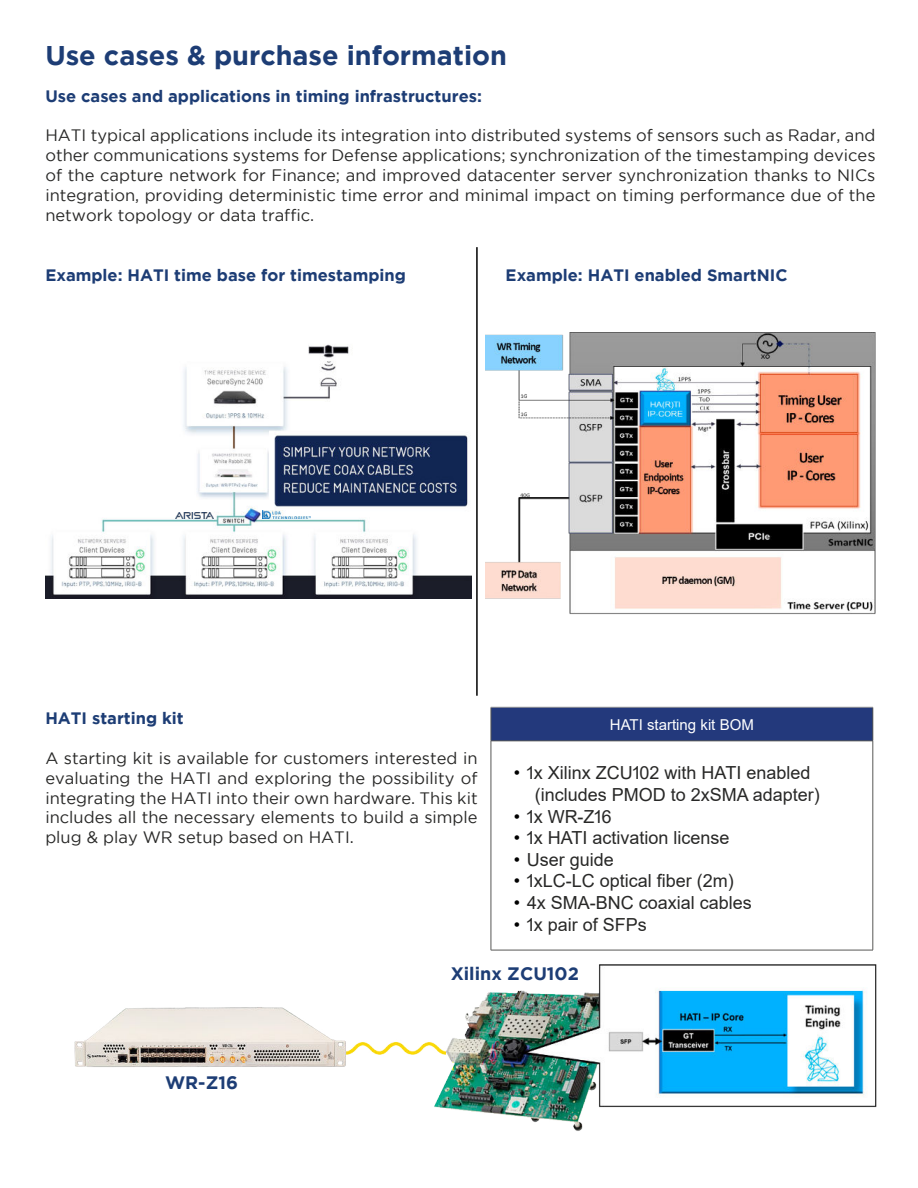
<style>
.page{position:relative;width:918px;height:1188px;background:#fff}
.page>*{position:absolute;margin:0;border:0;box-sizing:border-box;transform-origin:0 0}
.t1{font:700 27px "Gotham";color:#1d3d75}
.t2{font:18px/21.6px "Arial";color:#282827}
.t3{font:700 18px "Gotham";color:#1d3d75}
.t4{font:16.5px/19.8px "Gotham";color:#282827;text-align:justify}
.t5{font:700 16.5px "Gotham";color:#1d3d75}
.t6{font:15px "Arial";color:#fff}
.s1{color:#000}
</style>
<div class="page">
<div style="left:491px;top:707px;width:382px;height:34px;background:#23397c"></div>
<hr style="left:491px;top:707px;width:1px;height:34px;background:#575756">
<hr style="left:873px;top:707px;width:1px;height:34px;background:#575756">
<hr style="left:491px;top:741px;width:382px;height:1px;background:#575756">
<hr style="left:491px;top:741px;width:1px;height:209px;background:#575756">
<hr style="left:873px;top:741px;width:1px;height:209px;background:#575756">
<hr style="left:491px;top:707px;width:382px;height:1px;background:#9d9d9c">
<img style="left:74px;top:937px;width:803px;height:194px">
<hr style="left:476px;top:247px;width:2px;height:449px;background:#000">
<img style="left:485px;top:333px;width:391px;height:282px">
<img style="left:45px;top:344px;width:427px;height:255px">
<img style="left:175px;top:512px;width:39px;height:7px">
<img style="left:263px;top:510px;width:47px;height:9px">
<h1 class="t1" style="left:45px;top:45px;width:463px">Use cases &amp; purchase information</h1>
<p class="t5" style="left:45px;top:90px;width:438px">Use cases and applications in timing infrastructures:</p>
<p class="t4" style="left:45px;top:125px;width:832px">HATI typical applications include its integration into distributed systems of sensors such as Radar, and other communications systems for Defense applications; synchronization of the timestamping devices of the capture network for Finance; and improved datacenter server synchronization thanks to NICs integration, providing deterministic time error and minimal impact on timing performance due of the network topology or data traffic.</p>
<p class="t5" style="left:45px;top:269px;width:362px">Example: HATI time base for timestamping</p>
<p class="t5" style="left:506px;top:269px;width:283px">Example: HATI enabled SmartNIC</p>
<p class="t5" style="left:45px;top:712px;width:140px">HATI starting kit</p>
<p class="t4" style="left:45px;top:748px;width:434px">A starting kit is available for customers interested in evaluating the HATI and exploring the possibility of integrating the HATI into their own hardware. This kit includes all the necessary elements to build a simple plug &amp; play WR setup based on HATI.</p>
<p class="t6" style="left:610px;top:719px;width:145px">HATI starting kit BOM</p>
<p class="t2" style="left:535px;top:762px;width:287px;text-indent:-21px"><span class="s1">•</span> 1x Xilinx ZCU102 with HATI enabled (includes PMOD to 2xSMA adapter)</p>
<p class="t2" style="left:514px;top:805px;width:99px"><span class="s1">•</span> 1x WR-Z16</p>
<p class="t2" style="left:514px;top:827px;width:217px"><span class="s1">•</span> 1x HATI activation license</p>
<p class="t2" style="left:514px;top:849px;width:101px"><span class="s1">•</span> User guide</p>
<p class="t2" style="left:514px;top:870px;width:221px"><span class="s1">•</span> 1xLC-LC optical fiber (2m)</p>
<p class="t2" style="left:514px;top:892px;width:239px"><span class="s1">•</span> 4x SMA-BNC coaxial cables</p>
<p class="t2" style="left:514px;top:913px;width:134px"><span class="s1">•</span> 1x pair of SFPs</p>
<p class="t3" style="left:165px;top:1076px;width:74px">WR-Z16</p>
<p class="t3" style="left:451px;top:966px;width:130px">Xilinx ZCU102</p>
</div>
